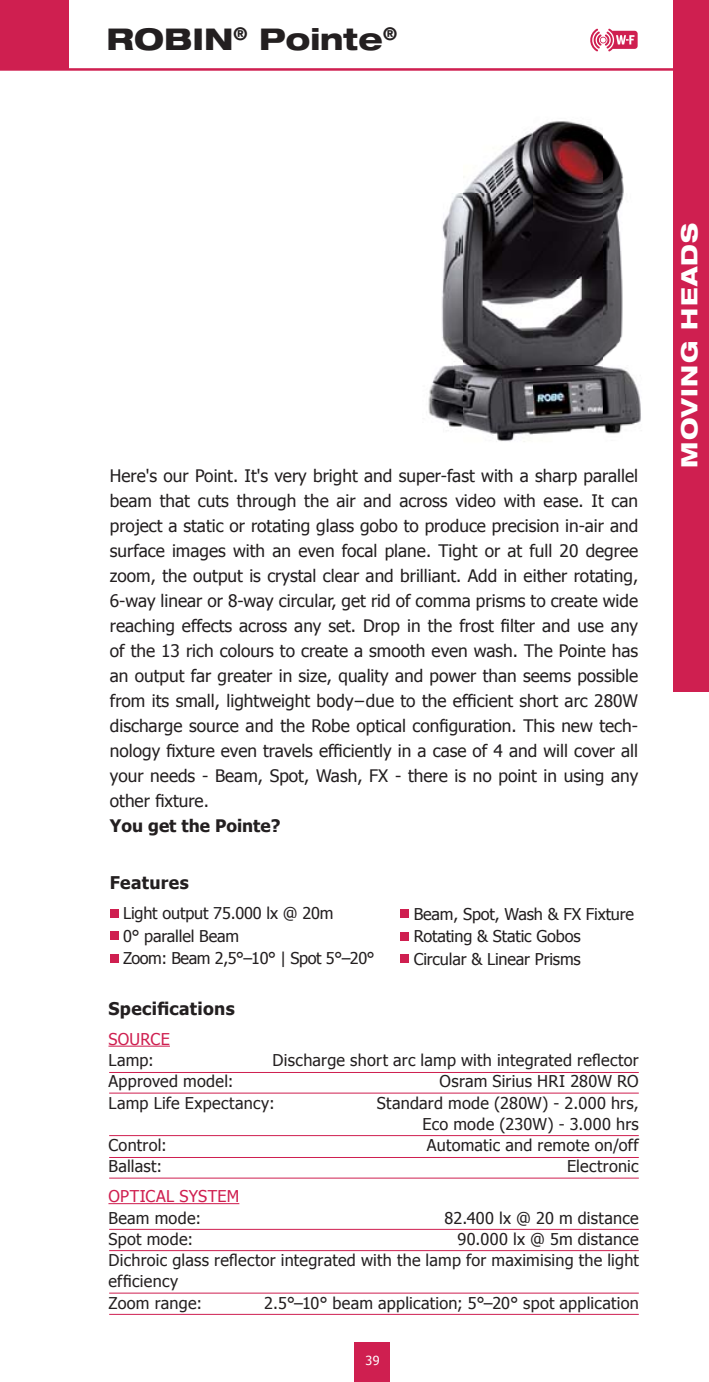
<style>
.page{position:relative;width:709px;height:1382px;background:#fff}
.page>*{position:absolute;margin:0;border:0;box-sizing:border-box;transform-origin:0 0}
.t1{font:800 expanded 30px "Helvetica Neue LT Pro";color:#231f20}
.t2{font:800 expanded 22.5px "Helvetica Neue LT Pro";letter-spacing:.06em;color:#fff}
.t3{font:700 17.5px "Tahoma";letter-spacing:.025em;color:#231f20}
.t4{font:17.25px/25px "Tahoma";color:#231f20;text-align:justify}
.t5{font:700 17.25px "Tahoma";color:#231f20}
.t6{font:16.25px/21.2px "Tahoma";letter-spacing:.015em;color:#231f20;text-align:right}
.t7{font:16.25px/22.5px "Tahoma";letter-spacing:-.01em;color:#231f20}
.t8{font:16.25px "Tahoma";letter-spacing:.02em;color:#cf1f50}
.t9{font:12.5px "Tahoma";color:#fff}
</style>
<div class="page">
<hr style="left:0;top:68px;width:709px;height:3px;background:#cf1f50">
<div style="left:673px;top:0;width:36px;height:692px;background:#cf1f50"></div>
<div style="left:354px;top:1342px;width:36px;height:40px;background:#cf1f50"></div>
<div style="left:0;top:0;width:68px;height:69px;background:#cf1f50"></div>
<div style="left:110px;top:909px;width:8px;height:8px;background:#cf1f50"></div>
<div style="left:110px;top:931px;width:8px;height:9px;background:#cf1f50"></div>
<div style="left:110px;top:954px;width:8px;height:8px;background:#cf1f50"></div>
<div style="left:400px;top:910px;width:9px;height:8px;background:#cf1f50"></div>
<div style="left:400px;top:932px;width:9px;height:9px;background:#cf1f50"></div>
<div style="left:400px;top:955px;width:9px;height:8px;background:#cf1f50"></div>
<hr style="left:108px;top:1046px;width:62px;height:1px;background:#cf1f50">
<hr style="left:108px;top:1203px;width:131px;height:1px;background:#cf1f50">
<img style="left:428px;top:121px;width:213px;height:321px">
<svg style="left:590px;top:29px;width:47px;height:23px"></svg>
<hr style="left:109px;top:1072px;width:530px;height:1px;background:#cf1f50">
<hr style="left:109px;top:1093px;width:530px;height:1px;background:#cf1f50">
<hr style="left:109px;top:1135px;width:530px;height:1px;background:#cf1f50">
<hr style="left:109px;top:1157px;width:530px;height:1px;background:#cf1f50">
<hr style="left:109px;top:1178px;width:530px;height:1px;background:#cf1f50">
<hr style="left:109px;top:1229px;width:530px;height:1px;background:#cf1f50">
<hr style="left:109px;top:1250px;width:530px;height:1px;background:#cf1f50">
<hr style="left:109px;top:1293px;width:530px;height:1px;background:#cf1f50">
<hr style="left:109px;top:1314px;width:530px;height:1px;background:#cf1f50">
<h1 class="t1" style="left:106px;top:28px;width:292px">ROBIN<sup>®</sup> Pointe<sup>®</sup></h1>
<p class="t4" style="left:110px;top:462px;width:530px">Here's our Point. It's very bright and super-fast with a sharp parallel beam that cuts through the air and across video with ease. It can project a static or rotating glass gobo to produce precision in-air and surface images with an even focal plane. Tight or at full 20 degree zoom, the output is crystal clear and brilliant. Add in either rotating, 6-way linear or 8-way circular, get rid of comma prisms to create wide reaching effects across any set. Drop in the frost filter and use any of the 13 rich colours to create a smooth even wash. The Pointe has an output far greater in size, quality and power than seems possible from its small, lightweight body–due to the efficient short arc 280W discharge source and the Robe optical configuration. This new tech&shy;nology fixture even travels efficiently in a case of 4 and will cover all your needs - Beam, Spot, Wash, FX - there is no point in using any other fixture.</p>
<p class="t5" style="left:110px;top:815px;width:172px">You get the Pointe?</p>
<p class="t3" style="left:110px;top:871px;width:80px">Features</p>
<p class="t7" style="left:123px;top:901px;width:253px">Light output 75.000 lx @ 20m<br>0° parallel Beam<br>Zoom: Beam 2,5°–10° | Spot 5°–20°</p>
<p class="t7" style="left:414px;top:902px;width:222px">Beam, Spot, Wash &amp; FX Fixture<br>Rotating &amp; Static Gobos<br>Circular &amp; Linear Prisms</p>
<p class="t3" style="left:108px;top:997px;width:128px">Specifications</p>
<p class="t8" style="left:108px;top:1028px;width:63px">SOURCE</p>
<p class="t6" style="left:108px;top:1049px;width:47px">Lamp:</p>
<p class="t6" style="left:272px;top:1049px;width:367px">Discharge short arc lamp with integrated reflector</p>
<p class="t6" style="left:108px;top:1070px;width:127px">Approved model:</p>
<p class="t6" style="left:439px;top:1070px;width:201px">Osram Sirius HRI 280W RO</p>
<p class="t6" style="left:108px;top:1091px;width:168px">Lamp Life Expectancy:</p>
<p class="t6" style="left:377px;top:1091px;width:263px">Standard mode (280W) - 2.000 hrs,<br>Eco mode (230W) - 3.000 hrs</p>
<p class="t6" style="left:108px;top:1134px;width:60px">Control:</p>
<p class="t6" style="left:427px;top:1134px;width:213px">Automatic and remote on/off</p>
<p class="t6" style="left:108px;top:1155px;width:55px">Ballast:</p>
<p class="t6" style="left:567px;top:1155px;width:73px">Electronic</p>
<p class="t8" style="left:108px;top:1186px;width:132px">OPTICAL SYSTEM</p>
<p class="t6" style="left:108px;top:1206px;width:94px">Beam mode:</p>
<p class="t6" style="left:444px;top:1206px;width:196px">82.400 lx @ 20 m distance</p>
<p class="t6" style="left:108px;top:1228px;width:86px">Spot mode:</p>
<p class="t6" style="left:108px;top:1228px;width:532px;text-align:left;text-indent:349px">90.000 lx @ 5m distance<br>Dichroic glass reflector integrated with the lamp for maximising the light efficiency<br>Zoom range:</p>
<p class="t6" style="left:264px;top:1291px;width:376px">2.5°–10° beam application; 5°–20° spot application</p>
<p class="t9" style="left:365px;top:1352px;width:16px">39</p>
<h2 class="t2" style="left:681px;top:468px;width:247px;rotate:-90deg">MOVING HEADS</h2>
</div>
